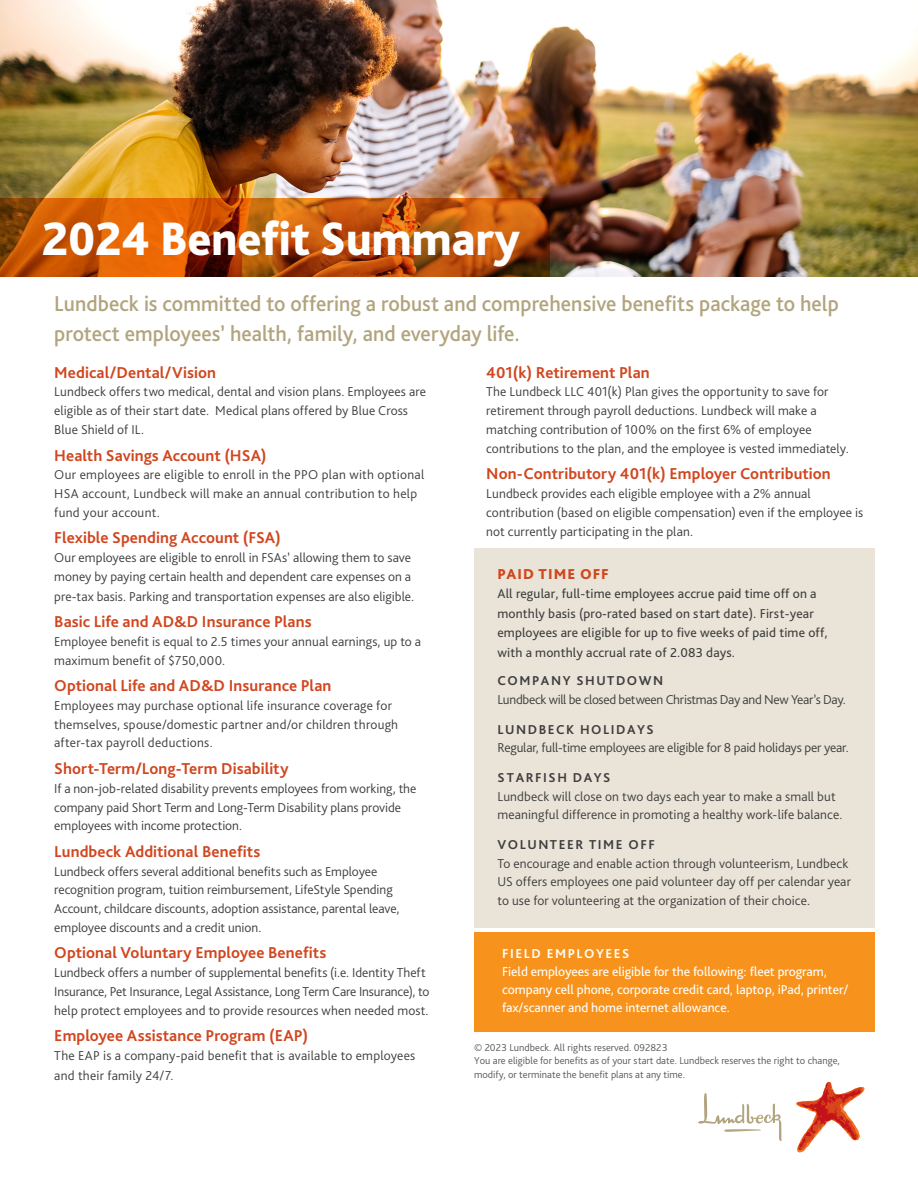
<style>
.page{position:relative;width:918px;height:1188px;background:#fff}
.page>*{position:absolute;margin:0;border:0;box-sizing:border-box;transform-origin:0 0}
.Heads{font:800 49.2px "Bliss Pro";color:#fff;scale:.95 1}
.Intro{font:500 22.5px/30px "Bliss Pro";color:#b1a47e;scale:.95 1}
.Subhead_A{font:700 16.5px "Bliss Pro";letter-spacing:.005em;color:#d1461f}
.Subhead_A-2{font:800 15px "Bliss Pro";letter-spacing:.075em;color:#d1461f}
.Body_Copy_9_13{font:300 13.5px/18.8px "Bliss Pro";letter-spacing:.005em;color:#3e3e3f}
.Sidebar_Body_Copy{font:13.5px/19.5px "Bliss Pro";letter-spacing:.01em;color:#3e3e3f}
.Sidebar_Body_Copy-2{font:13.5px/18px "Bliss Pro";letter-spacing:-.005em;color:#fff}
.Body_Copy_9_13-2{font:300 13.5px/18.8px "Bliss Pro";letter-spacing:.025em;color:#3e3e3f}
.Body_Copy_9_13-3{font:300 13.5px "Bliss Pro";letter-spacing:-.015em;color:#3e3e3f}
.Subhead_B{font:700 13.5px "Bliss Pro";letter-spacing:.115em;color:#3e3e3f}
.Body_Copy_9_13-4{font:300 13.5px "Bliss Pro";letter-spacing:-.02em;color:#3e3e3f}
.Subhead_B-2{font:700 13.5px "Bliss Pro";letter-spacing:.115em;color:#fff}
.t1{font:300 10.5px/13.5px "Bliss Pro";color:#57585a}
</style>
<div class="page">
<img style="left:0;top:0;width:918px;height:277px">
<svg style="left:698px;top:1093px;width:83px;height:48px"></svg>
<svg style="left:796px;top:1082px;width:69px;height:71px"></svg>
<svg style="left:0;top:198px;width:550px;height:79px;background:#ba5208"></svg>
<div style="left:475px;top:932px;width:400px;height:99px;background:#f7931d"></div>
<div style="left:475px;top:548px;width:400px;height:379px;background:#e9e4d7"></div>
<p class="Heads" style="left:42px;top:208px;width:505px">2024 Benefit Summary</p>
<p class="Intro" style="left:54px;top:288px;width:827px">Lundbeck is committed to offering a robust and comprehensive benefits package to help protect employees’ health, family, and everyday life.</p>
<p class="Subhead_A" style="left:54px;top:362px;width:163px">Medical/Dental/Vision</p>
<p class="Body_Copy_9_13" style="left:54px;top:382px;width:373px">Lundbeck offers two medical, dental and vision plans. Employees are eligible as of their start date. Medical plans offered by Blue Cross<br>Blue Shield of IL.</p>
<p class="Subhead_A" style="left:54px;top:445px;width:214px">Health Savings Account (HSA)</p>
<p class="Body_Copy_9_13-2" style="left:54px;top:465px;width:372px">Our employees are eligible to enroll in the PPO plan with optional<br>HSA account, Lundbeck will make an annual contribution to help fund your account.</p>
<p class="Subhead_A" style="left:54px;top:528px;width:228px">Flexible Spending Account (FSA)</p>
<p class="Body_Copy_9_13" style="left:54px;top:548px;width:361px;line-height:19.2px">Our employees are eligible to enroll in FSAs’ allowing them to save money by paying certain health and dependent care expenses on a pre-tax basis. Parking and transportation expenses are also eligible.</p>
<p class="Subhead_A" style="left:54px;top:611px;width:259px">Basic Life and AD&amp;D Insurance Plans</p>
<p class="Body_Copy_9_13" style="left:54px;top:632px;width:368px">Employee benefit is equal to 2.5 times your annual earnings, up to a maximum benefit of $750,000.</p>
<p class="Subhead_A" style="left:54px;top:675px;width:279px">Optional Life and AD&amp;D Insurance Plan</p>
<p class="Body_Copy_9_13" style="left:54px;top:696px;width:345px">Employees may purchase optional life insurance coverage for themselves, spouse/domestic partner and/or children through after-tax payroll deductions.</p>
<p class="Subhead_A" style="left:54px;top:758px;width:236px">Short-Term/Long-Term Disability</p>
<p class="Body_Copy_9_13" style="left:54px;top:779px;width:364px">If a non-job-related disability prevents employees from working, the company paid Short Term and Long-Term Disability plans provide employees with income protection.</p>
<p class="Subhead_A" style="left:54px;top:841px;width:208px">Lundbeck Additional Benefits</p>
<p class="Body_Copy_9_13" style="left:54px;top:861px;width:347px">Lundbeck offers several additional benefits such as Employee recognition program, tuition reimbursement, LifeStyle Spending Account, childcare discounts, adoption assistance, parental leave, employee discounts and a credit union.</p>
<p class="Subhead_A" style="left:54px;top:943px;width:274px">Optional Voluntary Employee Benefits</p>
<p class="Body_Copy_9_13" style="left:54px;top:963px;width:377px">Lundbeck offers a number of supplemental benefits (i.e. Identity Theft<br>Insurance, Pet Insurance, Legal Assistance, Long Term Care Insurance), to help protect employees and to provide resources when needed most.</p>
<p class="Subhead_A" style="left:54px;top:1025px;width:255px">Employee Assistance Program (EAP)</p>
<p class="Body_Copy_9_13" style="left:54px;top:1045px;width:363px;line-height:19.8px">The EAP is a company-paid benefit that is available to employees and their family 24/7.</p>
<p class="Subhead_A" style="left:486px;top:362px;width:165px">401(k) Retirement Plan</p>
<p class="Body_Copy_9_13" style="left:486px;top:382px;width:364px">The Lundbeck LLC 401(k) Plan gives the opportunity to save for retirement through payroll deductions. Lundbeck will make a matching contribution of 100% on the first 6% of employee contributions to the plan, and the employee is vested immediately.</p>
<p class="Subhead_A" style="left:486px;top:464px;width:346px">Non-Contributory 401(k) Employer Contribution</p>
<p class="Body_Copy_9_13" style="left:486px;top:484px;width:379px">Lundbeck provides each eligible employee with a 2% annual contribution (based on eligible compensation) even if the employee is not currently participating in the plan.</p>
<p class="Subhead_A-2" style="left:498px;top:564px;width:113px">PAID TIME OFF</p>
<p class="Sidebar_Body_Copy" style="left:497px;top:584px;width:332px">All regular, full-time employees accrue paid time off on a monthly basis (pro-rated based on start date). First-year employees are eligible for up to five weeks of paid time off, with a monthly accrual rate of 2.083 days.</p>
<p class="Subhead_B" style="left:498px;top:672px;width:167px">COMPANY SHUTDOWN</p>
<p class="Body_Copy_9_13-4" style="left:497px;top:691px;width:350px">Lundbeck will be closed between Christmas Day and New Year’s Day.</p>
<p class="Subhead_B" style="left:498px;top:721px;width:158px">LUNDBECK HOLIDAYS</p>
<p class="Body_Copy_9_13-3" style="left:497px;top:739px;width:353px">Regular, full-time employees are eligible for 8 paid holidays per year.</p>
<p class="Subhead_B" style="left:498px;top:769px;width:114px">STARFISH DAYS</p>
<p class="Body_Copy_9_13" style="left:497px;top:786px;width:346px">Lundbeck will close on two days each year to make a small but meaningful difference in promoting a healthy work-life balance.</p>
<p class="Subhead_B" style="left:498px;top:836px;width:159px">VOLUNTEER TIME OFF</p>
<p class="Body_Copy_9_13" style="left:497px;top:853px;width:355px">To encourage and enable action through volunteerism, Lundbeck<br>US offers employees one paid volunteer day off per calendar year to use for volunteering at the organization of their choice.</p>
<p class="Subhead_B-2" style="left:502px;top:945px;width:129px">FIELD EMPLOYEES</p>
<p class="Sidebar_Body_Copy-2" style="left:502px;top:962px;width:348px">Field employees are eligible for the following: fleet program, company cell phone, corporate credit card, laptop, iPad, printer/ fax/scanner and home internet allowance.</p>
<p class="t1" style="left:474px;top:1040px;width:367px">© 2023 Lundbeck. All rights reserved. 092823<br>You are eligible for benefits as of your start date. Lundbeck reserves the right to change, modify, or terminate the benefit plans at any time.</p>
</div>
